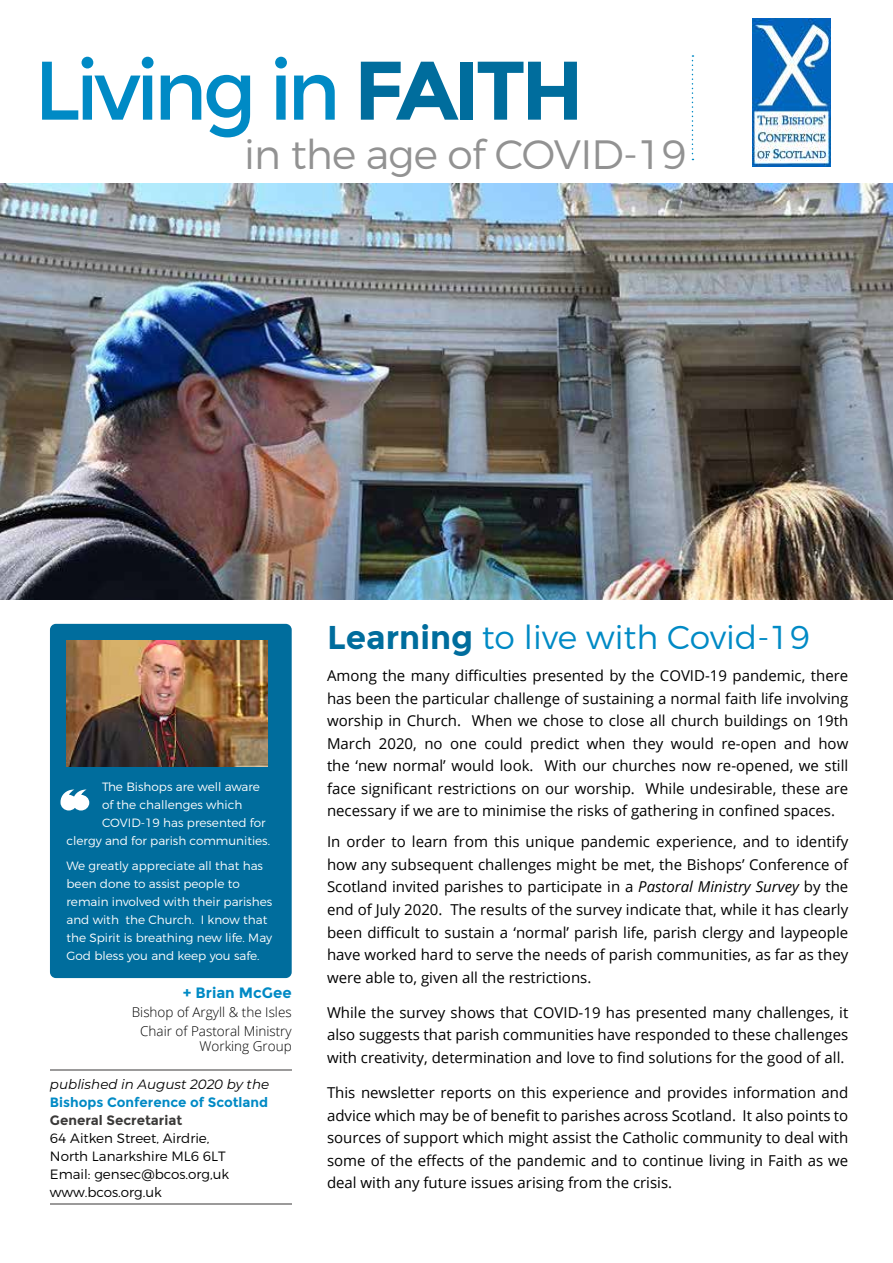
<style>
.page{position:relative;width:893px;height:1263px;background:#fff}
.page>*{position:absolute;margin:0;border:0;box-sizing:border-box;transform-origin:0 0}
.t1{font:82.95px "Montserrat";letter-spacing:-.06em;color:#008ac5}
.t2{font:300 40.95px "Montserrat";letter-spacing:-.02em;color:#929292}
.t3{font:300 33px "Montserrat";color:#008ac5}
.t4{font:15px/22.5px "Open Sans";color:#000;text-align:justify}
.t5{font:700 15px "Montserrat";color:#008ac5}
.t6{font:300 13.5px/18px "Montserrat";color:#000}
.t7{font:300 13.5px/19.2px "Open Sans";color:#000;text-align:right}
.t8{font:700 13.5px "Montserrat";color:#008ac5}
.t9{font:italic 13.5px "Montserrat";color:#000}
.t10{font:700 13.5px "Montserrat";color:#3a3938}
.t11{font:300 12px/18px "Montserrat";color:#fff}
.s1{font-weight:700;color:#006d9d}
.s2{font-style:italic}
</style>
<div class="page">
<img style="left:0;top:184px;width:893px;height:415px">
<svg style="left:692px;top:55px;width:1px;height:105px"></svg>
<div style="left:50px;top:624px;width:242px;height:354px;background:#006d9d;border-radius:6px"></div>
<hr style="left:50px;top:1069px;width:242px;height:1px;background:#9b9a9a">
<hr style="left:50px;top:1203px;width:242px;height:1px;background:#9b9a9a">
<svg style="left:61px;top:789px;width:28px;height:21px"></svg>
<img style="left:752px;top:18px;width:78px;height:149px">
<img style="left:67px;top:641px;width:201px;height:126px">
<h1 class="t1" style="left:34px;top:42px;width:552px">Living in <span class="s1">FAITH</span></h1>
<h2 class="t2" style="left:244px;top:130px;width:444px">in the age of COVID-19</h2>
<p class="t11" style="left:102px;top:778px;width:159px">The Bishops are well aware</p>
<p class="t11" style="left:102px;top:796px;width:142px">of the challenges which</p>
<p class="t11" style="left:102px;top:814px;width:165px">COVID-19 has presented for</p>
<p class="t11" style="left:67px;top:832px;width:205px">clergy and for parish communities.</p>
<p class="t11" style="left:67px;top:856px;width:207px">We greatly appreciate all that has been done to assist people to remain involved with their parishes and with the Church. I know that the Spirit is breathing new life. May<br>God bless you and keep you safe.</p>
<p class="t5" style="left:183px;top:984px;width:110px">+ Brian McGee</p>
<p class="t7" style="left:132px;top:1002px;width:161px">Bishop of Argyll &amp; the Isles<br>Chair of Pastoral Ministry</p>
<p class="t7" style="left:199px;top:1037px;width:94px">Working Group</p>
<p class="t9" style="left:50px;top:1075px;width:221px">published in August 2020 by the</p>
<p class="t8" style="left:50px;top:1095px;width:220px">Bishops Conference of Scotland</p>
<p class="t10" style="left:50px;top:1113px;width:134px">General Secretariat</p>
<p class="t6" style="left:50px;top:1129px;width:181px">64 Aitken Street, Airdrie,<br>North Lanarkshire ML6 6LT<br>Email: gensec@bcos.org,uk www.bcos.org.uk</p>
<h3 class="t3" style="left:327px;top:617px;width:484px"><span class="s1">Learning</span> to live with Covid-19</h3>
<p class="t4" style="left:327px;top:664px;width:523px">Among the many difficulties presented by the COVID-19 pandemic, there has been the particular challenge of sustaining a normal faith life involving worship in Church. When we chose to close all church buildings on 19th March 2020, no one could predict when they would re-open and how the ‘new normal’ would look. With our churches now re-opened, we still face significant restrictions on our worship. While undesirable, these are necessary if we are to minimise the risks of gathering in confined spaces.</p>
<p class="t4" style="left:327px;top:830px;width:523px">In order to learn from this unique pandemic experience, and to identify how any subsequent challenges might be met, the Bishops’ Conference of Scotland invited parishes to participate in a <span class="s2">Pastoral Ministry Survey</span> by the end of July 2020. The results of the survey indicate that, while it has clearly been difficult to sustain a ‘normal’ parish life, parish clergy and laypeople have worked hard to serve the needs of parish communities, as far as they were able to, given all the restrictions.</p>
<p class="t4" style="left:327px;top:1001px;width:523px">While the survey shows that COVID-19 has presented many challenges, it also suggests that parish communities have responded to these challenges with creativity, determination and love to find solutions for the good of all.</p>
<p class="t4" style="left:327px;top:1081px;width:523px">This newsletter reports on this experience and provides information and advice which may be of benefit to parishes across Scotland. It also points to sources of support which might assist the Catholic community to deal with some of the effects of the pandemic and to continue living in Faith as we deal with any future issues arising from the crisis.</p>
</div>
